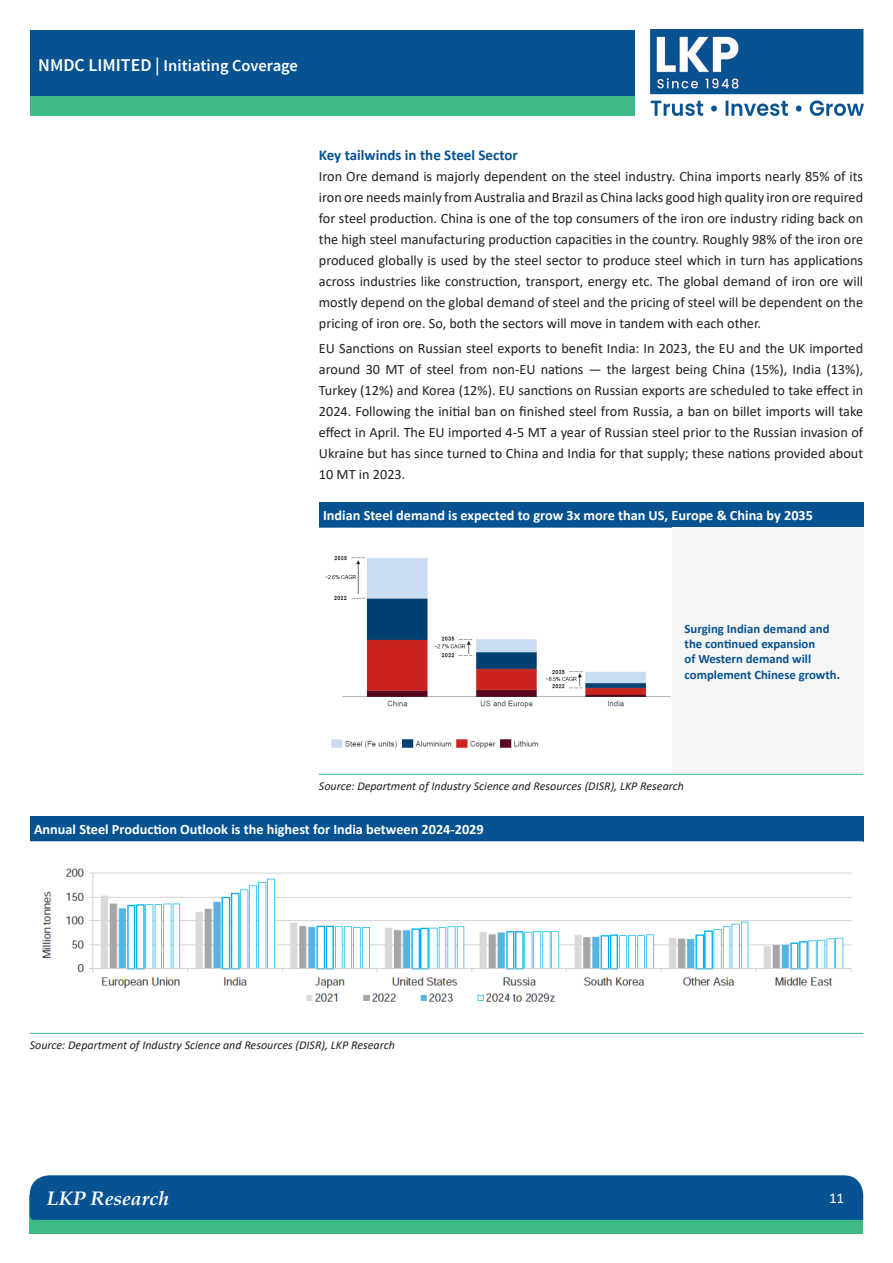
<style>
.page{position:relative;width:893px;height:1263px;background:#fff}
.page>*{position:absolute;margin:0;border:0;box-sizing:border-box;transform-origin:0 0}
.t1{font:italic 700 19.5px "Book Antiqua";color:#fff}
.t2{font:600 16.5px "Source Sans Pro";color:#fff}
.Paragraph_Head{font:700 15px "Calibri";color:#075392}
.t3{font:15px "Calibri";color:#fff}
.Paragraph{font:14.25px/21px "Calibri";color:#231f20;text-align:justify}
.Table_Head_white{font:700 14.25px "Calibri";color:#fff}
.table_body{font:700 12.75px/15.3px "Calibri";color:#075392}
.Source{font:italic 12px "Calibri";color:#231f20}
.s1{font-size:18px}
</style>
<div class="page">
<img style="left:651px;top:30px;width:212px;height:85px">
<div style="left:30px;top:85px;width:605px;height:30px;background:#3dba85"></div>
<div style="left:30px;top:30px;width:605px;height:66px;background:#075392"></div>
<div style="left:30px;top:1195px;width:833px;height:38px;background:#3dba85"></div>
<div style="left:30px;top:1175px;width:833px;height:45px;background:#075392"></div>
<div style="left:319px;top:502px;width:544px;height:26px;background:#075392"></div>
<div style="left:672px;top:528px;width:191px;height:246px;background:#f5f5f5"></div>
<hr style="left:319px;top:774px;width:353px;height:1px;background:#3dba85">
<hr style="left:672px;top:774px;width:191px;height:1px;background:#3dba85">
<img style="left:325px;top:556px;width:346px;height:193px">
<div style="left:30px;top:816px;width:833px;height:25px;background:#075392"></div>
<svg style="left:30px;top:841px;width:833px;height:192px"></svg>
<hr style="left:30px;top:1033px;width:833px;height:1px;background:#3dba85">
<img style="left:30px;top:866px;width:833px;height:142px">
<p class="t2" style="left:38px;top:55px;width:261px"><span class="s1">NMDC LIMITED |</span> Initiating Coverage</p>
<p class="Paragraph_Head" style="left:319px;top:144px;width:200px">Key tailwinds in the Steel Sector</p>
<p class="Paragraph" style="left:319px;top:165px;width:546px">Iron Ore demand is majorly dependent on the steel industry. China imports nearly 85% of its iron ore needs mainly from Australia and Brazil as China lacks good high quality iron ore required for steel production. China is one of the top consumers of the iron ore industry riding back on the high steel manufacturing production capacities in the country. Roughly 98% of the iron ore produced globally is used by the steel sector to produce steel which in turn has applications across industries like construction, transport, energy etc. The global demand of iron ore will mostly depend on the global demand of steel and the pricing of steel will be dependent on the pricing of iron ore. So, both the sectors will move in tandem with each other.</p>
<p class="Paragraph" style="left:319px;top:338px;width:546px">EU Sanctions on Russian steel exports to benefit India: In 2023, the EU and the UK imported around 30 MT of steel from non-EU nations — the largest being China (15%), India (13%), Turkey (12%) and Korea (12%). EU sanctions on Russian exports are scheduled to take effect in 2024. Following the initial ban on finished steel from Russia, a ban on billet imports will take effect in April. The EU imported 4-5 MT a year of Russian steel prior to the Russian invasion of Ukraine but has since turned to China and India for that supply; these nations provided about 10 MT in 2023.</p>
<p class="Table_Head_white" style="left:323px;top:505px;width:491px">Indian Steel demand is expected to grow 3x more than US, Europe &amp; China by 2035</p>
<p class="table_body" style="left:685px;top:621px;width:157px">Surging Indian demand and the continued expansion<br>of Western demand will complement Chinese growth.</p>
<p class="Source" style="left:319px;top:777px;width:367px">Source: Department of Industry Science and Resources (DISR), LKP Research</p>
<p class="Table_Head_white" style="left:34px;top:819px;width:451px">Annual Steel Production Outlook is the highest for India between 2024-2029</p>
<p class="Source" style="left:30px;top:1036px;width:367px">Source: Department of Industry Science and Resources (DISR), LKP Research</p>
<h1 class="t1" style="left:47px;top:1184px;width:123px">LKP Research</h1>
<p class="t3" style="left:829px;top:1188px;width:17px">11</p>
</div>
